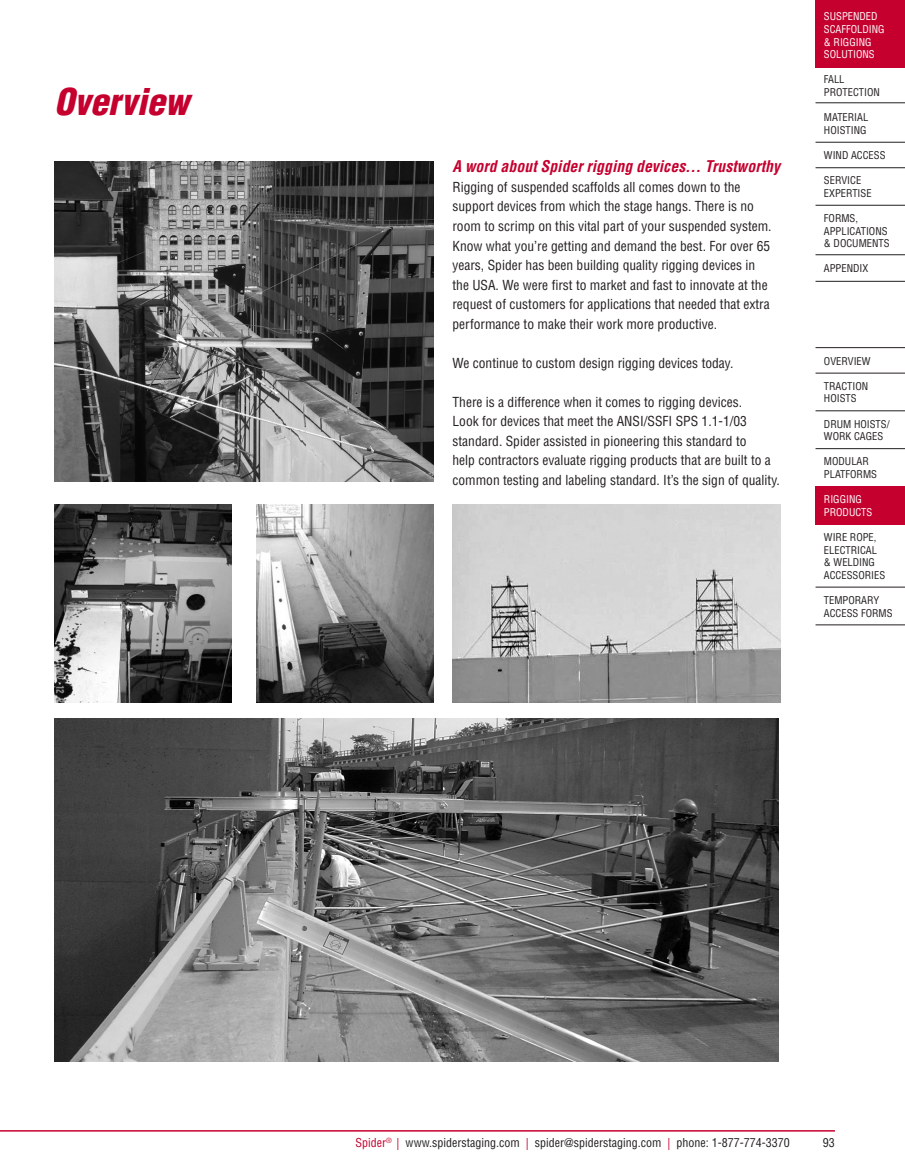
<style>
.page{position:relative;width:905px;height:1175px;background:#fff}
.page>*{position:absolute;margin:0;border:0;box-sizing:border-box;transform-origin:0 0}
.t1{font:italic 900 condensed 36px "Helvetica LT Std";color:#c5002e}
.t2{font:italic 700 condensed 15.75px "Helvetica LT Std";letter-spacing:.005em;color:#c5002e}
.t3{font:condensed 13.5px/19.5px "Helvetica LT Std";color:#231f20}
.t4{font:condensed 12px "Helvetica LT Std";color:#231f20}
.t5{font:condensed 10.5px/12.6px "Helvetica LT Std";color:#231f20}
.t6{font:condensed 10.5px/12.6px "Helvetica LT Std";color:#fff}
.s1{color:#c5002e}
</style>
<div class="page">
<div style="left:815px;top:0;width:89px;height:68px;background:#c5002e"></div>
<hr style="left:815px;top:102px;width:89px;height:1px;background:#231f20">
<hr style="left:815px;top:142px;width:89px;height:1px;background:#231f20">
<hr style="left:815px;top:167px;width:89px;height:1px;background:#231f20">
<hr style="left:815px;top:205px;width:89px;height:1px;background:#231f20">
<hr style="left:815px;top:254px;width:89px;height:1px;background:#231f20">
<hr style="left:815px;top:281px;width:89px;height:1px;background:#231f20">
<hr style="left:0;top:1130px;width:835px;height:1px;background:#c5002e">
<img style="left:453px;top:505px;width:327px;height:197px">
<img style="left:54px;top:505px;width:177px;height:197px">
<img style="left:256px;top:505px;width:178px;height:197px">
<img style="left:54px;top:718px;width:724px;height:343px">
<img style="left:54px;top:161px;width:380px;height:320px">
<div style="left:815px;top:486px;width:89px;height:38px;background:#c5002e"></div>
<hr style="left:815px;top:347px;width:89px;height:1px;background:#231f20">
<hr style="left:815px;top:373px;width:89px;height:1px;background:#231f20">
<hr style="left:815px;top:410px;width:89px;height:1px;background:#231f20">
<hr style="left:815px;top:448px;width:89px;height:1px;background:#231f20">
<hr style="left:815px;top:586px;width:89px;height:1px;background:#231f20">
<hr style="left:815px;top:624px;width:89px;height:1px;background:#231f20">
<p class="t1" style="left:54px;top:79px;width:136px">Overview</p>
<p class="t2" style="left:452px;top:157px;width:329px">A word about Spider rigging devices… Trustworthy</p>
<p class="t3" style="left:452px;top:177px;width:321px">Rigging of suspended scaffolds all comes down to the support devices from which the stage hangs. There is no room to scrimp on this vital part of your suspended system.<br>Know what you’re getting and demand the best. For over 65 years, Spider has been building quality rigging devices in the USA. We were first to market and fast to innovate at the request of customers for applications that needed that extra performance to make their work more productive.</p>
<p class="t3" style="left:452px;top:353px;width:282px">We continue to custom design rigging devices today.</p>
<p class="t3" style="left:452px;top:392px;width:291px">There is a difference when it comes to rigging devices.</p>
<p class="t3" style="left:452px;top:411px;width:329px">Look for devices that meet the ANSI/SSFI SPS 1.1-1/03 standard. Spider assisted in pioneering this standard to<br>help contractors evaluate rigging products that are built to a common testing and labeling standard. It’s the sign of quality.</p>
<p class="t6" style="left:824px;top:10px;width:62px">SUSPENDED<br>SCAFFOLDING &amp; RIGGING<br>SOLUTIONS</p>
<p class="t5" style="left:824px;top:73px;width:58px">FALL<br>PROTECTION</p>
<p class="t5" style="left:824px;top:111px;width:46px">MATERIAL<br>HOISTING</p>
<p class="t5" style="left:824px;top:149px;width:63px">WIND ACCESS</p>
<p class="t5" style="left:824px;top:174px;width:49px">SERVICE<br>EXPERTISE</p>
<p class="t5" style="left:824px;top:212px;width:67px">FORMS,<br>APPLICATIONS &amp; DOCUMENTS</p>
<p class="t5" style="left:824px;top:262px;width:46px">APPENDIX</p>
<p class="t5" style="left:824px;top:354px;width:48px">OVERVIEW</p>
<p class="t5" style="left:824px;top:379px;width:46px">TRACTION</p>
<p class="t5" style="left:824px;top:392px;width:34px">HOISTS</p>
<p class="t5" style="left:824px;top:417px;width:67px">DRUM HOISTS/</p>
<p class="t5" style="left:824px;top:430px;width:61px">WORK CAGES</p>
<p class="t5" style="left:824px;top:455px;width:46px">MODULAR</p>
<p class="t5" style="left:824px;top:468px;width:55px">PLATFORMS</p>
<p class="t6" style="left:824px;top:493px;width:39px">RIGGING</p>
<p class="t6" style="left:824px;top:505px;width:50px">PRODUCTS</p>
<p class="t5" style="left:824px;top:531px;width:54px">WIRE ROPE,</p>
<p class="t5" style="left:824px;top:543px;width:55px">ELECTRICAL</p>
<p class="t5" style="left:824px;top:556px;width:53px">&amp; WELDING</p>
<p class="t5" style="left:824px;top:568px;width:63px">ACCESSORIES</p>
<p class="t5" style="left:824px;top:594px;width:57px">TEMPORARY</p>
<p class="t5" style="left:824px;top:606px;width:70px">ACCESS FORMS</p>
<p class="t4" style="left:355px;top:1134px;width:436px"><span class="s1">Spider</span><sup>®</sup> <span class="s1">|</span> www.spiderstaging.com <span class="s1">|</span> spider@spiderstaging.com <span class="s1">|</span> phone: 1-877-774-3370</p>
<p class="t4" style="left:823px;top:1134px;width:13px">93</p>
</div>
